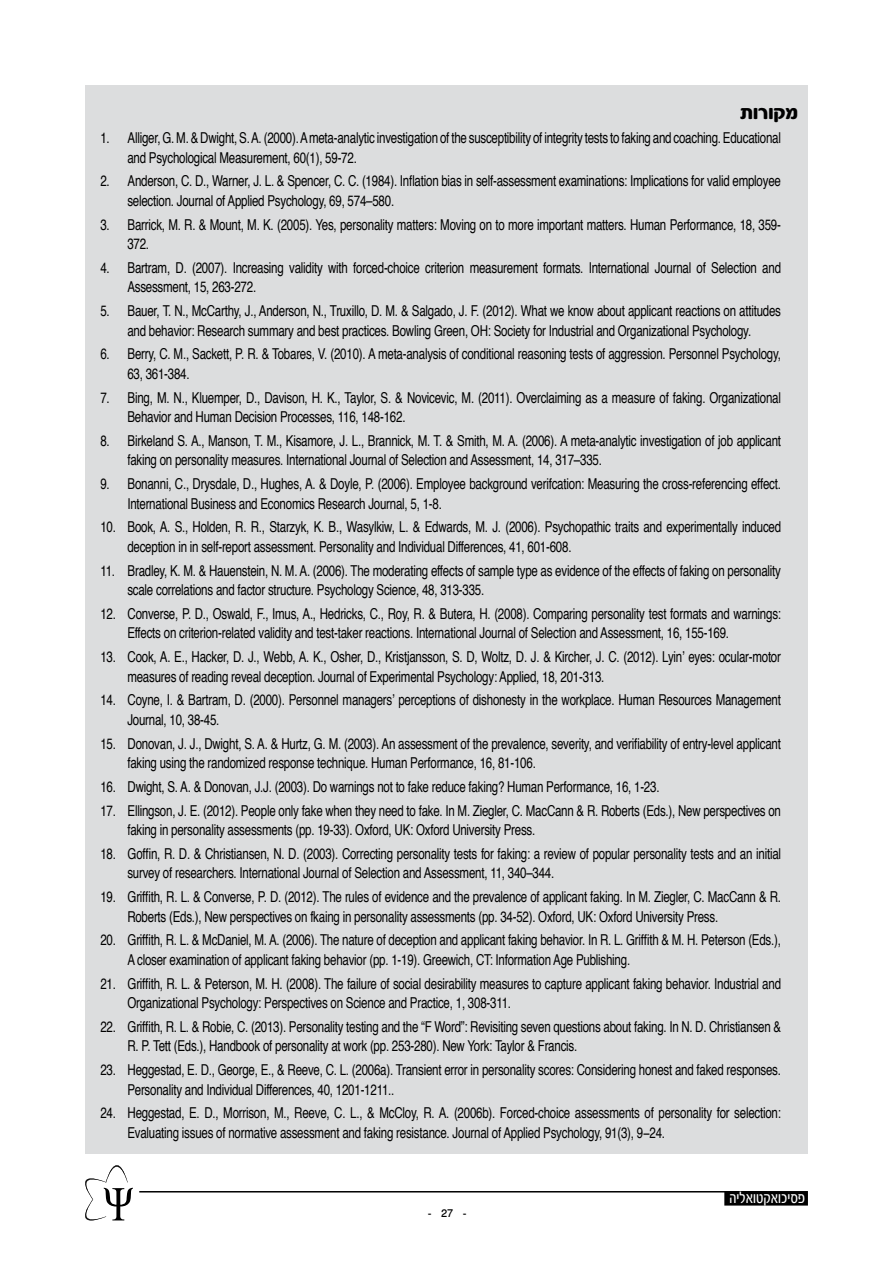
<style>
.page{position:relative;width:893px;height:1263px;background:#fff}
.page>*{position:absolute;margin:0;border:0;box-sizing:border-box;transform-origin:0 0}
.t1{font:900 21px "Spacer";color:#000;scale:.95 1}
.t2{font:17.55px "Tipograf";color:#fff;scale:.76 1}
.t3{font:15px/23.7px "Helvetica";letter-spacing:-.02em;color:#000;scale:.77 1}
.t4{font:500 15px "Win Soft Pro";color:#000}
</style>
<div class="page">
<svg style="left:85px;top:1165px;width:48px;height:56px"></svg>
<hr style="left:139px;top:1191px;width:628px;height:1px;background:#000">
<div style="left:725px;top:1192px;width:82px;height:12px;background:#000"></div>
<div style="left:724px;top:1191px;width:84px;height:14px;border:2px solid #000"></div>
<div style="left:85px;top:85px;width:723px;height:1069px;background:#dcddde"></div>
<p class="t3" style="left:100px;top:127px;width:14px">1.</p>
<p class="t3" style="left:100px;top:170px;width:14px">2.</p>
<p class="t3" style="left:100px;top:213px;width:14px">3.</p>
<p class="t3" style="left:100px;top:256px;width:14px">4.</p>
<p class="t3" style="left:100px;top:300px;width:14px">5.</p>
<p class="t3" style="left:100px;top:343px;width:14px">6.</p>
<p class="t3" style="left:100px;top:386px;width:14px">7.</p>
<p class="t3" style="left:100px;top:429px;width:14px">8.</p>
<p class="t3" style="left:100px;top:473px;width:14px">9.</p>
<p class="t3" style="left:100px;top:516px;width:22px">10.</p>
<p class="t3" style="left:100px;top:559px;width:21px">11.</p>
<p class="t3" style="left:100px;top:602px;width:22px">12.</p>
<p class="t3" style="left:100px;top:645px;width:22px">13.</p>
<p class="t3" style="left:100px;top:689px;width:22px">14.</p>
<p class="t3" style="left:100px;top:732px;width:22px">15.</p>
<p class="t3" style="left:100px;top:775px;width:22px">16.</p>
<p class="t3" style="left:100px;top:799px;width:22px">17.</p>
<p class="t3" style="left:100px;top:842px;width:22px">18.</p>
<p class="t3" style="left:100px;top:885px;width:22px">19.</p>
<p class="t3" style="left:100px;top:929px;width:22px">20.</p>
<p class="t3" style="left:100px;top:972px;width:22px">21.</p>
<p class="t3" style="left:100px;top:1015px;width:22px">22.</p>
<p class="t3" style="left:100px;top:1058px;width:22px">23.</p>
<p class="t3" style="left:100px;top:1102px;width:22px">24.</p>
<h1 class="t1" style="left:740px;top:104px;width:62px">ת מקורו</h1>
<p class="t3" style="left:128px;top:127px;width:850px">Alliger M.G, . &amp; Dwight (.A.S, 2000 A.) meta-analytic investigation of the susceptibility of integrity tests to faking and coaching. Educational</p>
<p class="t3" style="left:127px;top:146px;width:850px">and Psychological Measurement, 60 , (1) 59-72.<br>Anderson D.C, ., Warner .L.J, &amp; Spencer (.C.C, 1984 .) Inflation bias in self-assessment examinations: Implications for valid employee</p>
<p class="t3" style="left:127px;top:189px;width:850px">selection. Journal of Applied Psychology, 69, 574–580.<br>Barrick M, .R. &amp; Mount M, (.K. 2005 .) Yes, personality matters: Moving on to more important matters. Human Performance, 18, 359-</p>
<p class="t3" style="left:127px;top:233px;width:850px">372.<br>Bartram (.D, 2007 .) Increasing validity with forced-choice criterion measurement formats. International Journal of Selection and</p>
<p class="t3" style="left:127px;top:276px;width:850px">Assessment, 15, 263-272.<br>Bauer N.T, ., McCarthy . ,J, Anderson N, ., Truxillo M.D, . &amp; Salgado (.F.J, 2012 .) What we know about applicant reactions on attitudes</p>
<p class="t3" style="left:127px;top:319px;width:850px">and behavior: Research summary and best practices. Bowling Green, OH: Society for Industrial and Organizational Psychology.<br>Berry M.C, ., Sackett .R.P, &amp; Tobares (.V, 2010 A.) meta-analysis of conditional reasoning tests of aggression. Personnel Psychology,</p>
<p class="t3" style="left:127px;top:362px;width:850px">63, 361-384.<br>Bing M, N. ., Kluemper D, ., Davison K.H, ., Taylor .S, &amp; Novicevic M, (. 2011 .) Overclaiming as a measure of faking. Organizational</p>
<p class="t3" style="left:127px;top:406px;width:850px">Behavior and Human Decision Processes, 116, 148-162.<br>Birkeland A.S ., Manson M.T, ., Kisamore L.J, ., Brannick M, .T. &amp; Smith M, (.A. 2006 A.) meta-analytic investigation of job applicant</p>
<p class="t3" style="left:127px;top:449px;width:850px">faking on personality measures. International Journal of Selection and Assessment, 14, 317–335.<br>Bonanni C, ., Drysdale D, ., Hughes .A, &amp; Doyle (.P, 2006 .) Employee background verifcation: Measuring the cross-referencing effect.</p>
<p class="t3" style="left:127px;top:492px;width:851px">International Business and Economics Research Journal, 5, 1-8.<br>Book S.A, ., Holden R.R, ., Starzyk B.K, ., Wasylkiw .L, &amp; Edwards M, (.J. 2006 .) Psychopathic traits and experimentally induced</p>
<p class="t3" style="left:127px;top:535px;width:850px">deception inin self-report assessment. Personality and Individual Differences, 41, 601-608.<br>Bradley M.K, . &amp; Hauenstein M.N, (.A. 2006 .) The moderating effects of sample type as evidence of the effects of faking on personality</p>
<p class="t3" style="left:127px;top:579px;width:850px">scale correlations and factor structure. Psychology Science, 48, 313-335.<br>Converse D.P, ., Oswald . ,F, Imus A, ., Hedricks C, ., Roy .R, &amp; Butera (.H, 2008 .) Comparing personality test formats and warnings:</p>
<p class="t3" style="left:127px;top:622px;width:850px">Effects on criterion-related validity and test-taker reactions. International Journal of Selection and Assessment, 16, 155-169.<br>Cook E.A, ., Hacker . ,J.D, Webb K.A, ., Osher D, ., Kristjansson ,D.S, Woltz .J.D, &amp; Kircher (.C. J, 2012 .) Lyin’ eyes: ocular-motor</p>
<p class="t3" style="left:127px;top:665px;width:850px">measures of reading reveal deception. Journal of Experimental Psychology: Applied, 18, 201-313.<br>Coyne .I, &amp; Bartram (.D, 2000 .) Personnel managers’ perceptions of dishonesty in the workplace. Human Resources Management</p>
<p class="t3" style="left:127px;top:708px;width:850px">Journal, 10, 38-45.<br>Donovan . ,J.J, Dwight .A.S, &amp; Hurtz M.G, (. 2003 .) An assessment of the prevalence, severity, and verifiability of entry-level applicant</p>
<p class="t3" style="left:127px;top:751px;width:693px">faking using the randomized response technique. Human Performance, 16, 81-106.<br>Dwight .A.S, &amp; Donovan (.J.J, 2003 .) Do warnings not to fake reduce faking? Human Performance, 16, 1-23.</p>
<p class="t3" style="left:128px;top:799px;width:850px">Ellingson (.E.J, 2012 .) People only fake when they need to fake In. M. Ziegler .C, MacCann &amp; .R Roberts (Eds ,). New perspectives on</p>
<p class="t3" style="left:127px;top:818px;width:850px">faking in personality assessments (pp. 19-33 .) Oxford, UK: Oxford University Press.<br>Goffin .D.R, &amp; Christiansen (.D.N, 2003 .) Correcting personality tests for faking a: review of popular personality tests and an initial</p>
<p class="t3" style="left:127px;top:862px;width:850px">survey of researchers. International Journal of Selection and Assessment, 11, 340–344.<br>Griffith .L.R, &amp; Converse (.D.P, 2012 .) The rules of evidence and the prevalence of applicant faking In. M. Ziegler .C, MacCann &amp; .R</p>
<p class="t3" style="left:127px;top:905px;width:850px">Roberts (Eds ,). New perspectives on fkaing in personality assessments (pp. 34-52 .) Oxford, UK: Oxford University Press.<br>Griffith .L.R, &amp; McDaniel M, (.A. 2006 .) The nature of deception and applicant faking behavior In. .L.R Griffith &amp; M .H. Peterson (Eds ,(.</p>
<p class="t3" style="left:127px;top:948px;width:850px">A closer examination of applicant faking behavior (pp. 1-19 .) Greewich, CT: Information Age Publishing.<br>Griffith .L.R, &amp; Peterson M, (.H. 2008 .) The failure of social desirability measures to capture applicant faking behavior. Industrial and</p>
<p class="t3" style="left:127px;top:991px;width:851px">Organizational Psychology: Perspectives on Science and Practice, 1, 308-311.<br>Griffith &amp;. L.R, Robie (.C, 2013 .) Personality testing and the F“ Word :” Revisiting seven questions about faking In. .D.N Christiansen &amp;</p>
<p class="t3" style="left:127px;top:1035px;width:850px">.P.R Tett (Eds ,). Handbook of personality at work (pp. 253-280 .) New York: Taylor &amp; Francis.<br>Heggestad D.E, ., George E, ., &amp; Reeve (.L.C, 2006 .)a Transient error in personality scores: Considering honest and faked responses.</p>
<p class="t3" style="left:127px;top:1078px;width:850px">Personality and Individual Differences, 40, 1201-1211..<br>Heggestad D.E, ., Morrison M, ., Reeve L.C, ., &amp; McCloy (.A.R, 2006 .)b Forced-choice assessments of personality for selection:</p>
<p class="t3" style="left:127px;top:1121px;width:700px">Evaluating issues of normative assessment and faking resistance. Journal of Applied Psychology, 91 , (3) 9−24.</p>
<p class="t4" style="left:428px;top:1202px;width:6px">-</p>
<p class="t4" style="left:441px;top:1202px;width:14px">27</p>
<p class="t4" style="left:462px;top:1202px;width:6px">-</p>
<p class="t2" style="left:730px;top:1191px;width:101px">פסיכואקטואליה</p>
</div>
